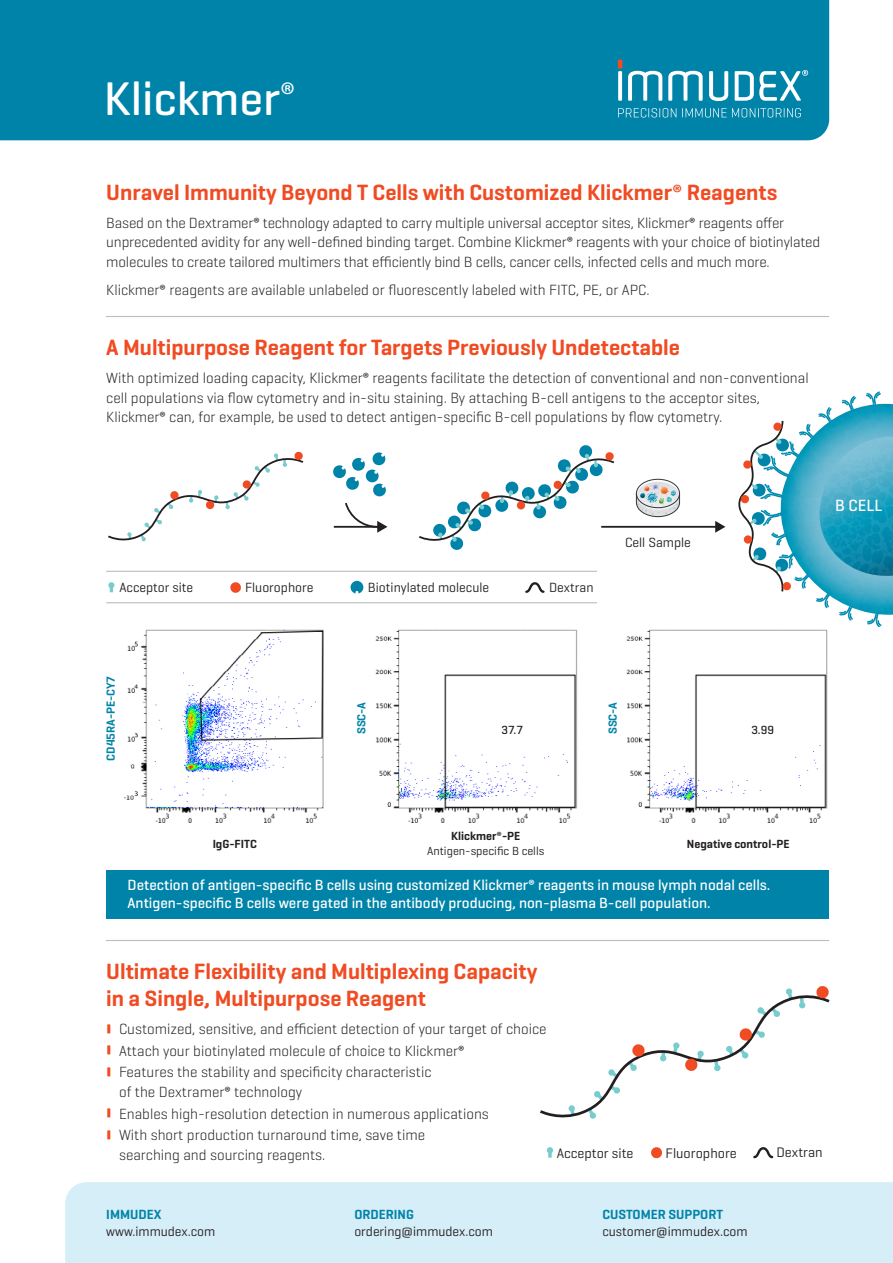
<style>
.page{position:relative;width:893px;height:1263px;background:#fff}
.page>*{position:absolute;margin:0;border:0;box-sizing:border-box;transform-origin:0 0}
.t1{font:500 48px "Geogrotesque";color:#fff}
.t2{font:300 45px "Geogrotesque";color:#f04b22;scale:.33 1}
.t3{font:600 22.5px/27px "Geogrotesque";color:#f04b22}
.t4{font:500 16.5px "Geogrotesque";color:#fff}
.Copy{font:300 15px/19.5px "Geogrotesque";color:#231f20}
.H6_Fig{font:500 15px/18px "Geogrotesque";color:#fff}
.t5{font:14.1px "Geogrotesque";color:#231f20}
.Footer_copy{font:13.5px "Geogrotesque";color:#231f20}
.Footer_H{font:600 13.5px "Geogrotesque";color:#0083a8}
.H6_Bl{font:600 12px "Geogrotesque";color:#231f20}
.H6_B{font:600 12px "Geogrotesque";color:#0083a8}
.H6_Bl-2{font:12px "Geogrotesque";color:#231f20}
.Footer_H-2{font:500 12px "Geogrotesque";color:#231f20}
.s1{font-family:"Myriad Pro";font-weight:700}
.s2{font-family:"Myriad Pro";font-weight:400}
</style>
<div class="page">
<div style="left:0;top:0;width:829px;height:140px;background:#0083a8"></div>
<svg style="left:618px;top:60px;width:4px;height:9px"></svg>
<svg style="left:618px;top:108px;width:183px;height:9px;background:#369dba"></svg>
<svg style="left:668px;top:71px;width:35px;height:30px"></svg>
<svg style="left:709px;top:71px;width:19px;height:30px"></svg>
<svg style="left:618px;top:71px;width:4px;height:30px"></svg>
<svg style="left:628px;top:71px;width:34px;height:30px"></svg>
<svg style="left:735px;top:70px;width:73px;height:31px"></svg>
<hr style="left:106px;top:316px;width:723px;height:1px;background:#bcbdc0">
<hr style="left:106px;top:940px;width:723px;height:1px;background:#bcbdc0">
<svg style="left:540px;top:986px;width:290px;height:133px"></svg>
<svg style="left:651px;top:1147px;width:11px;height:12px"></svg>
<svg style="left:547px;top:1147px;width:6px;height:11px"></svg>
<svg style="left:753px;top:1147px;width:21px;height:12px"></svg>
<svg style="left:230px;top:582px;width:11px;height:11px"></svg>
<svg style="left:108px;top:582px;width:6px;height:10px"></svg>
<svg style="left:525px;top:582px;width:20px;height:11px"></svg>
<hr style="left:601px;top:526px;width:116px;height:2px;background:#231f20">
<svg style="left:715px;top:521px;width:10px;height:12px"></svg>
<svg style="left:636px;top:479px;width:44px;height:38px"></svg>
<svg style="left:738px;top:391px;width:155px;height:236px"></svg>
<svg style="left:419px;top:445px;width:197px;height:105px"></svg>
<svg style="left:108px;top:451px;width:196px;height:91px"></svg>
<svg style="left:333px;top:452px;width:54px;height:81px"></svg>
<svg style="left:351px;top:581px;width:12px;height:13px"></svg>
<hr style="left:106px;top:571px;width:491px;height:1px;background:#bcbdc0">
<hr style="left:106px;top:602px;width:491px;height:1px;background:#bcbdc0">
<img style="left:124px;top:629px;width:200px;height:194px">
<img style="left:626px;top:626px;width:203px;height:197px">
<div style="left:106px;top:870px;width:723px;height:49px;background:#0083a8"></div>
<img style="left:375px;top:629px;width:203px;height:194px">
<div style="left:482px;top:705px;width:60px;height:48px;background:#fff"></div>
<div style="left:733px;top:705px;width:60px;height:48px;background:#fff"></div>
<div style="left:65px;top:1182px;width:828px;height:81px;background:#d5eef8"></div>
<p class="t1" style="left:104px;top:69px;width:193px">Klickmer<sup>®</sup></p>
<h2 class="t3" style="left:106px;top:178px;width:672px">Unravel Immunity Beyond T Cells with Customized Klickmer<span class="s1">®</span> Reagents</h2>
<p class="Copy" style="left:106px;top:212px;width:715px">Based on the Dextramer<span class="s2">®</span> technology adapted to carry multiple universal acceptor sites, Klickmer<span class="s2">®</span> reagents offer unprecedented avidity for any well-defined binding target. Combine Klickmer<span class="s2">®</span> reagents with your choice of biotinylated molecules to create tailored multimers that efficiently bind B cells, cancer cells, infected cells and much more.</p>
<p class="Copy" style="left:106px;top:279px;width:545px">Klickmer<span class="s2">®</span> reagents are available unlabeled or fluorescently labeled with FITC, PE, or APC.</p>
<h2 class="t3" style="left:106px;top:334px;width:575px">A Multipurpose Reagent for Targets Previously Undetectable</h2>
<p class="Copy" style="left:106px;top:368px;width:704px">With optimized loading capacity, Klickmer<span class="s2">®</span> reagents facilitate the detection of conventional and non-conventional cell populations via flow cytometry and in-situ staining. By attaching B-cell antigens to the acceptor sites,<br>Klickmer<span class="s2">®</span> can, for example, be used to detect antigen-specific B-cell populations by flow cytometry.</p>
<p class="Footer_copy" style="left:119px;top:579px;width:75px">Acceptor site</p>
<p class="Footer_copy" style="left:245px;top:579px;width:70px">Fluorophore</p>
<p class="Footer_copy" style="left:549px;top:579px;width:46px">Dextran</p>
<p class="Footer_copy" style="left:368px;top:579px;width:123px">Biotinylated molecule</p>
<p class="Footer_copy" style="left:625px;top:534px;width:67px">Cell Sample</p>
<p class="t4" style="left:835px;top:495px;width:49px">B CELL</p>
<p class="H6_B" style="left:103px;top:761px;width:86px;rotate:-90deg">CD45RA-PE-CY7</p>
<p class="H6_B" style="left:354px;top:734px;width:34px;rotate:-90deg">SSC-A</p>
<p class="H6_B" style="left:605px;top:734px;width:34px;rotate:-90deg">SSC-A</p>
<p class="Footer_H-2" style="left:501px;top:722px;width:23px">37.7</p>
<p class="Footer_H-2" style="left:751px;top:722px;width:24px">3.99</p>
<p class="H6_Bl" style="left:451px;top:829px;width:71px">Klickmer<span class="s1">®</span>-PE</p>
<p class="H6_Bl-2" style="left:427px;top:843px;width:119px">Antigen-specific B cells</p>
<p class="H6_Bl" style="left:687px;top:836px;width:104px">Negative control-PE</p>
<p class="H6_Fig" style="left:128px;top:876px;width:644px">Detection of antigen-specific B cells using customized Klickmer<span class="s1">®</span> reagents in mouse lymph nodal cells.<br>Antigen‑specific B cells were gated in the antibody producing, non-plasma B-cell population.</p>
<p class="H6_Bl" style="left:213px;top:836px;width:46px">IgG-FITC</p>
<h2 class="t3" style="left:106px;top:958px;width:433px">Ultimate Flexibility and Multiplexing Capacity in a Single, Multipurpose Reagent</h2>
<p class="t2" style="left:106px;top:999px;width:18px">∆</p>
<p class="Copy" style="left:119px;top:1019px;width:429px">Customized, sensitive, and efficient detection of your target of choice</p>
<p class="t2" style="left:106px;top:1021px;width:18px">∆</p>
<p class="Copy" style="left:119px;top:1040px;width:347px">Attach your biotinylated molecule of choice to Klickmer<span class="s2">®</span></p>
<p class="t2" style="left:106px;top:1043px;width:18px">∆</p>
<p class="Copy" style="left:119px;top:1062px;width:314px">Features the stability and specificity characteristic of the Dextramer<span class="s2">®</span> technology</p>
<p class="t2" style="left:106px;top:1084px;width:18px">∆</p>
<p class="Copy" style="left:119px;top:1103px;width:371px">Enables high-resolution detection in numerous applications</p>
<p class="t2" style="left:106px;top:1105px;width:18px">∆</p>
<p class="Copy" style="left:119px;top:1125px;width:307px">With short production turnaround time, save time searching and sourcing reagents.</p>
<p class="t5" style="left:557px;top:1144px;width:78px">Acceptor site</p>
<p class="t5" style="left:666px;top:1144px;width:73px">Fluorophore</p>
<p class="t5" style="left:776px;top:1144px;width:48px">Dextran</p>
<p class="Footer_H" style="left:106px;top:1206px;width:57px">IMMUDEX</p>
<p class="Footer_copy" style="left:106px;top:1223px;width:111px">www.immudex.com</p>
<p class="Footer_H" style="left:354px;top:1206px;width:61px">ORDERING</p>
<p class="Footer_copy" style="left:354px;top:1223px;width:140px">ordering@immudex.com</p>
<p class="Footer_H" style="left:602px;top:1206px;width:122px">CUSTOMER SUPPORT</p>
<p class="Footer_copy" style="left:602px;top:1223px;width:147px">customer@immudex.com</p>
</div>
